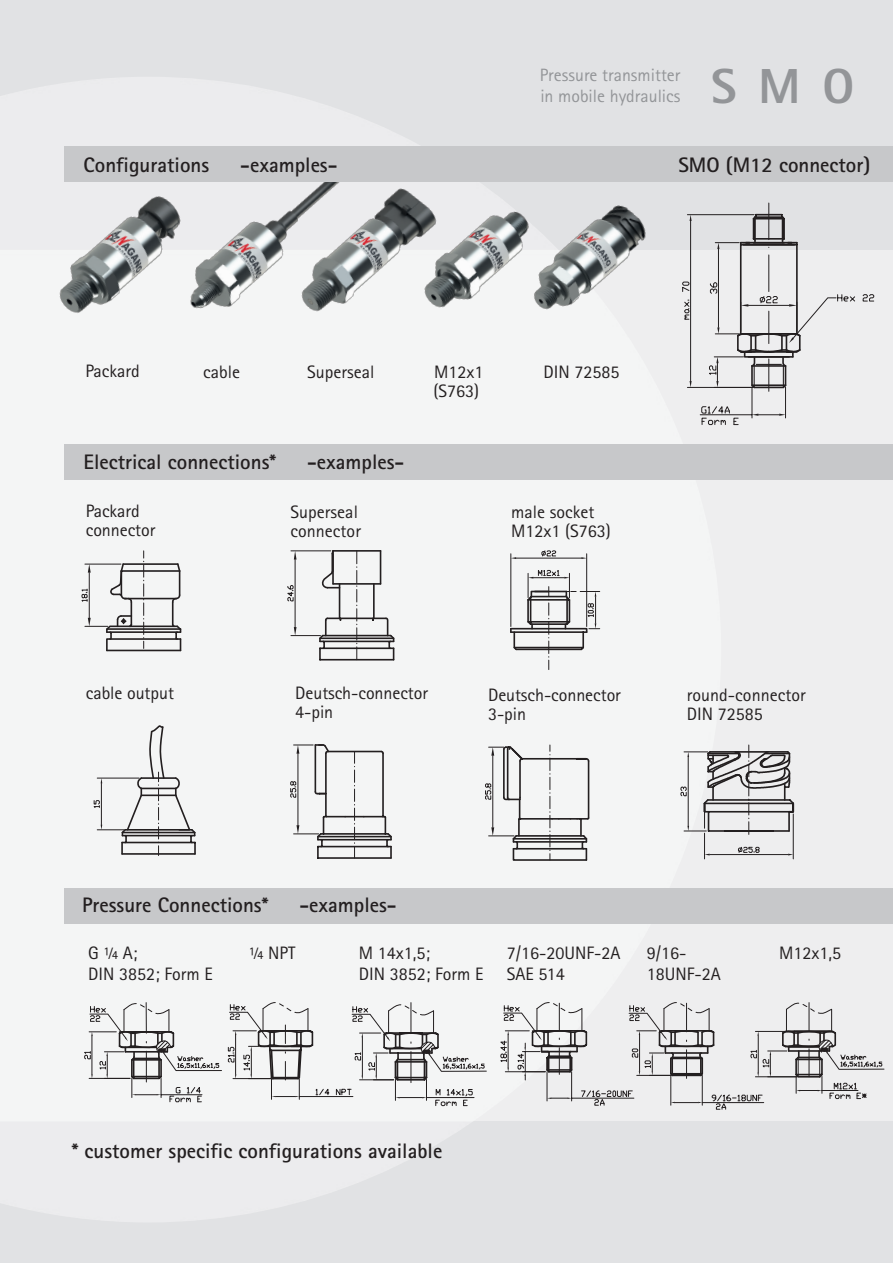
<style>
.page{position:relative;width:893px;height:1263px;background:#fff}
.page>*{position:absolute;margin:0;border:0;box-sizing:border-box;transform-origin:0 0}
.t1{font:800 49.2px "Rotis Sans Serif";color:#939598}
.t2{font:700 21px "Rotis Sans Serif";color:#231f20}
.t3{font:18px/18.9px "Rotis Sans Serif";color:#231f20}
.t4{font:17.85px/20.9px "Rotis Sans Serif";color:#939598}
</style>
<div class="page">
<div style="left:0;top:249px;width:893px;height:873px;background:#eeeeef"></div>
<div style="left:0;top:0;width:893px;height:250px;background:#e1e2e4"></div>
<div style="left:0;top:1122px;width:893px;height:141px;background:#e1e2e4"></div>
<img style="left:0;top:77px;width:721px;height:1145px">
<img style="left:448px;top:190px;width:79px;height:141px">
<img style="left:286px;top:181px;width:162px;height:162px">
<img style="left:527px;top:186px;width:129px;height:149px">
<img style="left:183px;top:131px;width:177px;height:211px">
<img style="left:49px;top:174px;width:144px;height:165px">
<div style="left:64px;top:445px;width:829px;height:35px;background:#c7c8ca"></div>
<div style="left:64px;top:146px;width:829px;height:35px;background:#c7c8ca"></div>
<div style="left:64px;top:888px;width:829px;height:35px;background:#c7c8ca"></div>
<svg style="left:81px;top:551px;width:101px;height:101px"></svg>
<hr style="left:333px;top:550px;width:48px;height:2px;background:#231f20">
<hr style="left:333px;top:583px;width:48px;height:2px;background:#231f20">
<hr style="left:320px;top:647px;width:74px;height:2px;background:#231f20">
<hr style="left:320px;top:659px;width:74px;height:1px;background:#231f20">
<hr style="left:320px;top:637px;width:74px;height:2px;background:#231f20">
<hr style="left:320px;top:641px;width:74px;height:1px;background:#231f20">
<hr style="left:323px;top:635px;width:68px;height:1px;background:#231f20">
<svg style="left:321px;top:549px;width:19px;height:41px"></svg>
<hr style="left:373px;top:584px;width:2px;height:34px;background:#231f20">
<hr style="left:339px;top:584px;width:1px;height:34px;background:#231f20">
<hr style="left:340px;top:617px;width:33px;height:2px;background:#231f20">
<hr style="left:380px;top:551px;width:1px;height:33px;background:#231f20">
<svg style="left:371px;top:616px;width:24px;height:44px"></svg>
<hr style="left:295px;top:559px;width:1px;height:68px;background:#231f20">
<hr style="left:291px;top:550px;width:40px;height:1px;background:#231f20">
<svg style="left:294px;top:551px;width:3px;height:8px"></svg>
<svg style="left:291px;top:616px;width:51px;height:44px"></svg>
<svg style="left:286px;top:585px;width:8px;height:17px"></svg>
<svg style="left:356px;top:551px;width:1px;height:108px"></svg>
<hr style="left:586px;top:554px;width:1px;height:72px;background:#231f20">
<hr style="left:510px;top:554px;width:1px;height:72px;background:#231f20">
<hr style="left:516px;top:558px;width:65px;height:1px;background:#231f20">
<svg style="left:581px;top:557px;width:6px;height:2px"></svg>
<svg style="left:541px;top:550px;width:15px;height:7px"></svg>
<svg style="left:509px;top:567px;width:91px;height:103px"></svg>
<svg style="left:92px;top:724px;width:105px;height:131px"></svg>
<hr style="left:318px;top:857px;width:73px;height:2px;background:#231f20">
<svg style="left:290px;top:743px;width:103px;height:115px"></svg>
<svg style="left:485px;top:745px;width:106px;height:117px"></svg>
<svg style="left:680px;top:745px;width:115px;height:114px"></svg>
<hr style="left:687px;top:214px;width:67px;height:1px;background:#231f20">
<hr style="left:687px;top:387px;width:66px;height:1px;background:#231f20">
<hr style="left:690px;top:221px;width:1px;height:160px;background:#231f20">
<svg style="left:690px;top:215px;width:2px;height:6px"></svg>
<svg style="left:690px;top:381px;width:2px;height:6px"></svg>
<svg style="left:684px;top:299px;width:6px;height:21px"></svg>
<svg style="left:682px;top:281px;width:8px;height:11px"></svg>
<hr style="left:768px;top:255px;width:1px;height:37px;background:#231f20">
<hr style="left:768px;top:203px;width:1px;height:37px;background:#231f20">
<hr style="left:768px;top:359px;width:1px;height:32px;background:#231f20">
<hr style="left:785px;top:387px;width:1px;height:31px;background:#231f20">
<hr style="left:752px;top:387px;width:1px;height:31px;background:#231f20">
<hr style="left:700px;top:414px;width:52px;height:1px;background:#231f20">
<svg style="left:752px;top:414px;width:33px;height:2px"></svg>
<svg style="left:701px;top:404px;width:38px;height:22px"></svg>
<hr style="left:718px;top:249px;width:1px;height:78px;background:#231f20">
<hr style="left:796px;top:243px;width:2px;height:91px;background:#231f20">
<hr style="left:740px;top:243px;width:1px;height:91px;background:#231f20">
<svg style="left:715px;top:213px;width:83px;height:36px"></svg>
<svg style="left:708px;top:282px;width:147px;height:108px"></svg>
<svg style="left:862px;top:294px;width:12px;height:8px"></svg>
<hr style="left:411px;top:1002px;width:1px;height:32px;background:#231f20">
<hr style="left:299px;top:1096px;width:54px;height:1px;background:#231f20">
<svg style="left:336px;top:1004px;width:151px;height:102px"></svg>
<svg style="left:83px;top:1002px;width:247px;height:101px"></svg>
<svg style="left:499px;top:1002px;width:386px;height:108px"></svg>
<p class="t2" style="left:84px;top:151px;width:127px">Configurations</p>
<p class="t2" style="left:240px;top:151px;width:99px">-examples-</p>
<p class="t4" style="left:540px;top:64px;width:142px">Pressure transmitter in mobile hydraulics</p>
<h1 class="t1" style="left:711px;top:55px;width:145px">SMO</h1>
<p class="t2" style="left:678px;top:151px;width:194px">SMO (M12 connector)</p>
<p class="t3" style="left:86px;top:362px;width:56px">Packard</p>
<p class="t3" style="left:203px;top:362px;width:38px">cable</p>
<p class="t3" style="left:307px;top:362px;width:69px">Superseal</p>
<p class="t3" style="left:433px;top:362px;width:52px;line-height:19.4px">M12x1 (S763)</p>
<p class="t3" style="left:544px;top:362px;width:77px">DIN 72585</p>
<p class="t2" style="left:84px;top:448px;width:194px">Electrical connections*</p>
<p class="t2" style="left:307px;top:448px;width:99px">-examples-</p>
<p class="t3" style="left:86px;top:501px;width:71px">Packard connector</p>
<p class="t3" style="left:290px;top:502px;width:72px">Superseal connector</p>
<p class="t3" style="left:511px;top:503px;width:101px">male socket<br>M12x1 (S763)</p>
<p class="t3" style="left:86px;top:684px;width:90px">cable output</p>
<p class="t3" style="left:295px;top:684px;width:134px">Deutsch-connector<br>4-pin</p>
<p class="t3" style="left:488px;top:685px;width:134px">Deutsch-connector<br>3-pin</p>
<p class="t3" style="left:687px;top:685px;width:121px">round-connector<br>DIN 72585</p>
<p class="t2" style="left:82px;top:892px;width:188px">Pressure Connections*</p>
<p class="t2" style="left:299px;top:892px;width:99px">-examples-</p>
<p class="t3" style="left:88px;top:942px;width:126px;line-height:21px">G ¼ A;<br>DIN 3852; Form E</p>
<p class="t3" style="left:249px;top:944px;width:48px">¼ NPT</p>
<p class="t3" style="left:359px;top:942px;width:126px;line-height:21px">M 14x1,5;<br>DIN 3852; Form E</p>
<p class="t3" style="left:507px;top:942px;width:115px;line-height:21px">7/16-20UNF-2A<br>SAE 514</p>
<p class="t3" style="left:647px;top:942px;width:76px;line-height:21px">9/16-<br>18UNF-2A</p>
<p class="t3" style="left:779px;top:944px;width:63px">M12x1,5</p>
<p class="t2" style="left:72px;top:1137px;width:372px">* customer specific configurations available</p>
</div>
